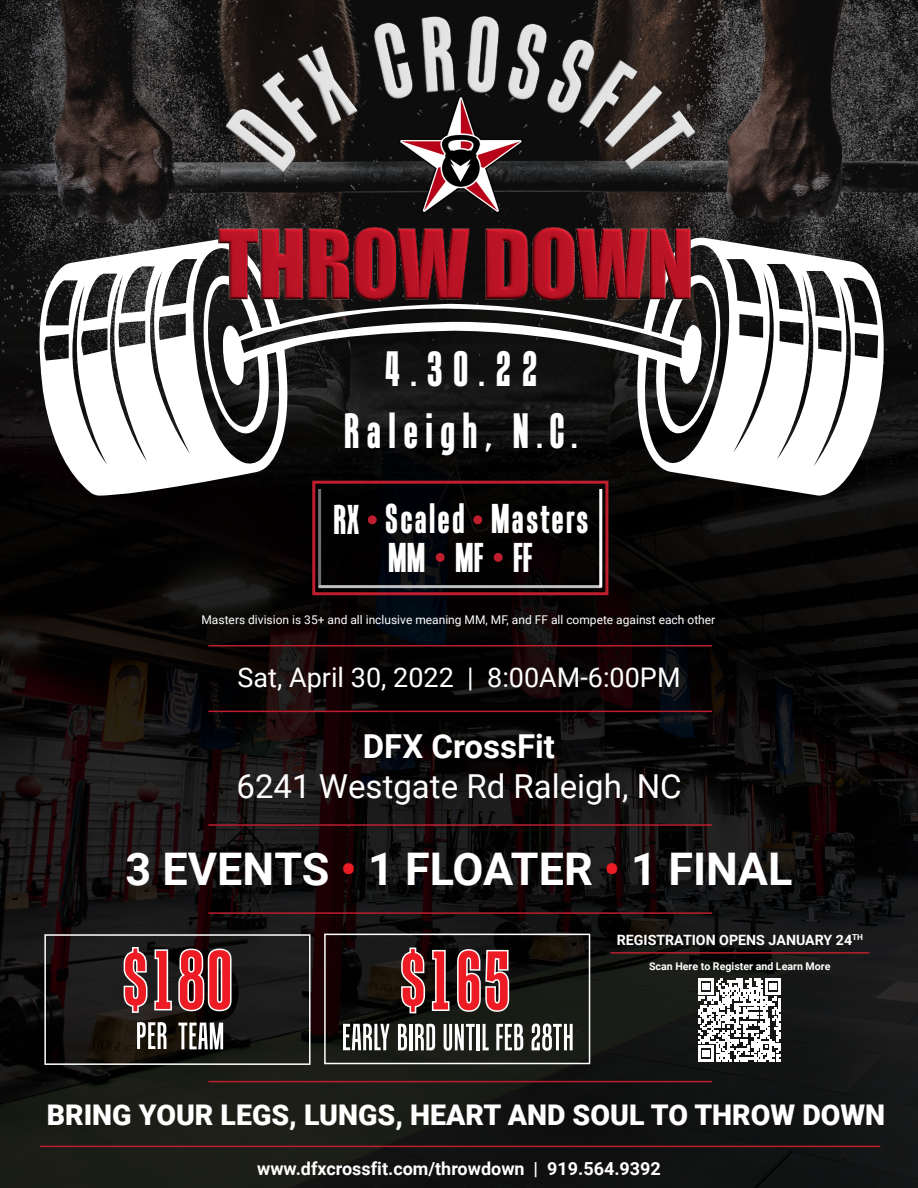
<style>
.page{position:relative;width:918px;height:1188px;background:#fff}
.page>*{position:absolute;margin:0;border:0;box-sizing:border-box;transform-origin:0 0}
.t1{font:700 45.45px "Tandelle Rg";letter-spacing:.165em;color:#fff}
.t2{font:700 45px "Roboto";color:#fff}
.t3{font:700 38.1px "Tandelle Rg";letter-spacing:.055em;color:#fff}
.t4{font:33px "Roboto";color:#fff}
.t5{font:700 33px "Roboto";color:#fff}
.t6{font:900 28.5px "Roboto";color:#fff}
.t7{font:27px "Roboto";color:#fff}
.t8{font:700 18px "Roboto";color:#fff}
.t9{font:700 14.25px "Roboto";color:#fff}
.t10{font:12px "Roboto";color:#fff}
.t11{font:700 10.65px "Roboto";color:#fff}
.s1{color:#ed1c24}
</style>
<div class="page">
<svg style="left:0;top:0;width:918px;height:209px;background:#272423"></svg>
<img style="left:0;top:209px;width:918px;height:979px">
<svg style="left:35px;top:237px;width:863px;height:259px"></svg>
<img style="left:395px;top:173px;width:132px;height:47px">
<img style="left:218px;top:227px;width:472px;height:74px">
<img style="left:225px;top:17px;width:471px;height:156px">
<div style="left:312px;top:481px;width:296px;height:114px;border:3px solid #be1e2d"></div>
<hr style="left:318px;top:489px;width:3px;height:99px;background:#6d6e71">
<hr style="left:319px;top:585px;width:282px;height:3px;background:#bcbec0">
<hr style="left:599px;top:489px;width:3px;height:99px;background:#fff">
<div style="left:368px;top:515px;width:9px;height:9px;background:#be1e2d;border-radius:50%"></div>
<div style="left:473px;top:515px;width:9px;height:9px;background:#be1e2d;border-radius:50%"></div>
<div style="left:436px;top:553px;width:9px;height:9px;background:#be1e2d;border-radius:50%"></div>
<div style="left:494px;top:553px;width:9px;height:9px;background:#be1e2d;border-radius:50%"></div>
<hr style="left:208px;top:645px;width:504px;height:2px;background:#be1e2d">
<hr style="left:208px;top:711px;width:504px;height:1px;background:#be1e2d">
<hr style="left:208px;top:824px;width:504px;height:2px;background:#be1e2d">
<hr style="left:208px;top:912px;width:504px;height:2px;background:#be1e2d">
<hr style="left:208px;top:1081px;width:504px;height:1px;background:#be1e2d">
<hr style="left:40px;top:1146px;width:840px;height:1px;background:#be1e2d">
<svg style="left:400px;top:947px;width:50px;height:67px;background:#8d3c3e"></svg>
<svg style="left:456px;top:948px;width:54px;height:65px;background:#b1494d"></svg>
<svg style="left:444px;top:1024px;width:31px;height:27px"></svg>
<hr style="left:477px;top:1024px;width:3px;height:26px;background:#fff">
<svg style="left:483px;top:1024px;width:6px;height:26px"></svg>
<svg style="left:496px;top:1024px;width:27px;height:26px"></svg>
<svg style="left:532px;top:1024px;width:41px;height:27px"></svg>
<svg style="left:343px;top:1024px;width:47px;height:26px"></svg>
<svg style="left:398px;top:1024px;width:9px;height:26px"></svg>
<hr style="left:409px;top:1024px;width:3px;height:26px;background:#fff">
<svg style="left:415px;top:1024px;width:20px;height:26px"></svg>
<svg style="left:123px;top:946px;width:25px;height:68px;background:#a94c4f"></svg>
<svg style="left:154px;top:948px;width:78px;height:64px;background:#a84347"></svg>
<svg style="left:137px;top:1022px;width:29px;height:27px"></svg>
<svg style="left:178px;top:1023px;width:45px;height:26px"></svg>
<div style="left:44px;top:934px;width:267px;height:131px;border:2px solid #fff"></div>
<div style="left:324px;top:934px;width:266px;height:130px;border:2px solid #fff"></div>
<hr style="left:610px;top:952px;width:259px;height:2px;background:#be1e2d">
<svg style="left:698px;top:978px;width:83px;height:83px"></svg>
<h1 class="t1" style="left:384px;top:341px;width:154px">4.30.22</h1>
<h1 class="t1" style="left:344px;top:403px;width:235px">Raleigh, N.C.</h1>
<h3 class="t3" style="left:334px;top:497px;width:27px">RX</h3>
<h3 class="t3" style="left:385px;top:496px;width:205px">Scaled Masters</h3>
<h3 class="t3" style="left:388px;top:534px;width:146px">MM MF FF</h3>
<p class="t10" style="left:202px;top:611px;width:515px">Masters division is 35+ and all inclusive meaning MM, MF, and FF all compete against each other</p>
<h3 class="t7" style="left:238px;top:659px;width:444px">Sat, April 30, 2022 | 8:00AM-6:00PM</h3>
<h3 class="t5" style="left:363px;top:723px;width:194px">DFX CrossFit</h3>
<h3 class="t4" style="left:237px;top:763px;width:447px">6241 Westgate Rd Raleigh, NC</h3>
<h2 class="t2" style="left:125px;top:838px;width:669px">3 EVENTS <span class="s1">•</span> 1 FLOATER <span class="s1">•</span> 1 FINAL</h2>
<p class="t9" style="left:617px;top:930px;width:248px">REGISTRATION OPENS JANUARY 24<sup>TH</sup></p>
<p class="t11" style="left:649px;top:958px;width:183px">Scan Here to Register and Learn More</p>
<h3 class="t6" style="left:47px;top:1095px;width:840px">BRING YOUR LEGS, LUNGS, HEART AND SOUL TO THROW DOWN</h3>
<h3 class="t8" style="left:257px;top:1156px;width:405px">www.dfxcrossfit.com/throwdown | 919.564.9392</h3>
</div>
